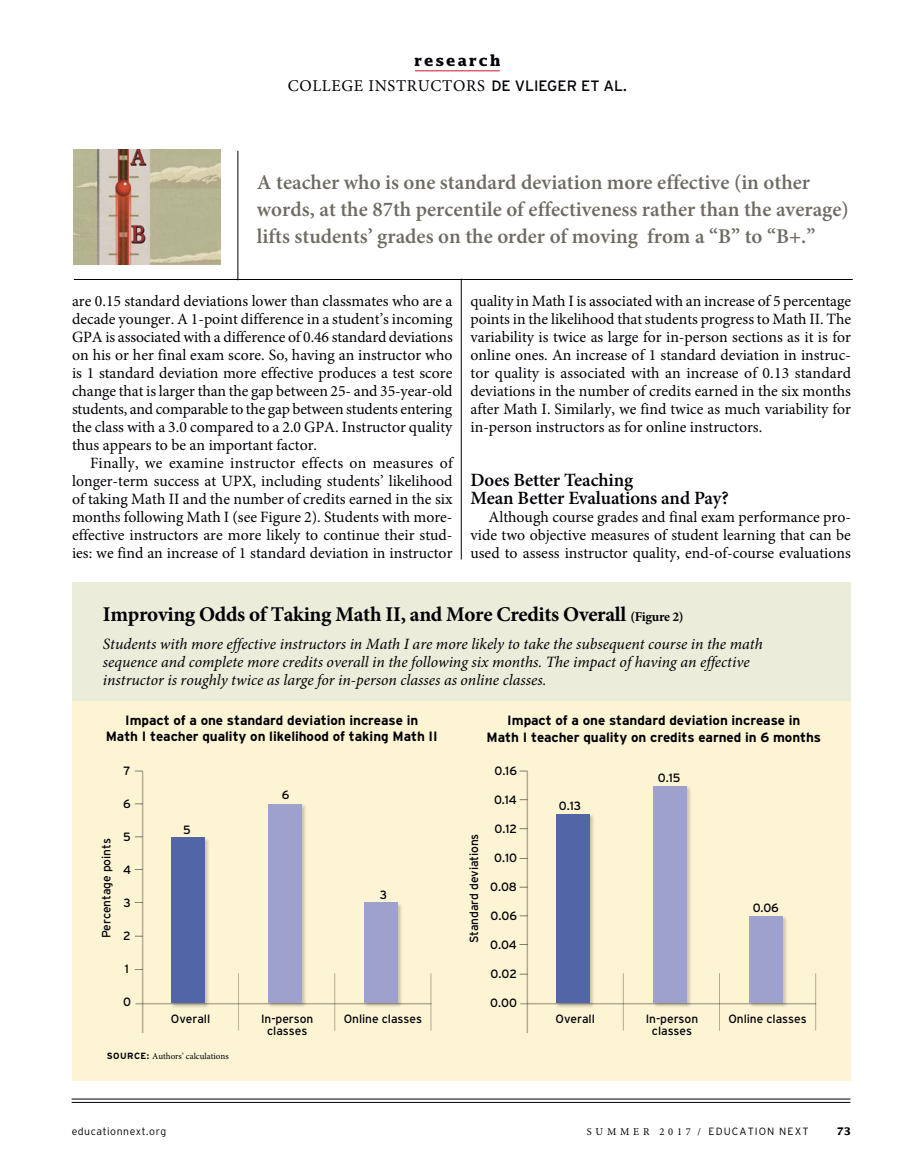
<style>
.page{position:relative;width:905px;height:1175px;background:#fff}
.page>*{position:absolute;margin:0;border:0;box-sizing:border-box;transform-origin:0 0}
.t1{font:600 21px/27px "Minion Pro";color:#6e6b62}
.t2{font:700 21px "Minion Pro";letter-spacing:-.015em;color:#000006}
.t3{font:600 18.75px/18px "Minion Pro";letter-spacing:-.01em;color:#000006}
.t4{font:16.5px "Minion Pro";letter-spacing:.04em;color:#000006}
.t5{font:15.75px/18px "Minion Pro";color:#000006;text-align:justify}
.t6{font:italic 15.75px/18px "Minion Pro";color:#000006}
.t7{font:700 15px "Lucida";letter-spacing:.12em;color:#000006}
.t8{font:700 13.5px/16.5px "Interstate";letter-spacing:-.005em;color:#000006;text-align:center}
.t9{font:12px/12px "Interstate";letter-spacing:-.005em;color:#000006;text-align:center}
.t10{font:300 10.5px "Interstate";letter-spacing:.1em;color:#000006}
.t11{font:300 10.5px "Interstate";letter-spacing:.05em;color:#000006}
.t12{font:700 10.5px "Lucida";color:#000006}
.t13{font:9px "Minion Pro";color:#000006}
.s1{font-family:"Interstate";font-size:15px}
.s2{font-size:13.5px}
.s3{font-family:"Interstate";font-weight:700}
.s4{font-family:"Minion Pro";font-weight:400}
</style>
<div class="page">
<hr style="left:415px;top:70px;width:84px;height:1px;background:#c4182b">
<hr style="left:72px;top:1102px;width:778px;height:1px;background:#000006">
<hr style="left:72px;top:1098px;width:778px;height:1px;background:#000006">
<div style="left:72px;top:634px;width:778px;height:446px;background:#fdf4d4"></div>
<div style="left:72px;top:582px;width:778px;height:118px;background:#ebecd9"></div>
<hr style="left:520px;top:1003px;width:296px;height:1px;background:#000006">
<hr style="left:526px;top:771px;width:2px;height:262px;background:#000006">
<hr style="left:623px;top:973px;width:1px;height:57px;background:#000006">
<hr style="left:719px;top:973px;width:1px;height:57px;background:#000006">
<hr style="left:815px;top:973px;width:1px;height:57px;background:#000006">
<div style="left:555px;top:813px;width:40px;height:195px;background:#000006;opacity:.2"></div>
<div style="left:555px;top:814px;width:34px;height:189px;background:#5266a7"></div>
<div style="left:652px;top:785px;width:40px;height:223px;background:#000006;opacity:.2"></div>
<div style="left:653px;top:786px;width:33px;height:217px;background:#9da1cc"></div>
<div style="left:748px;top:915px;width:40px;height:93px;background:#000006;opacity:.2"></div>
<div style="left:749px;top:916px;width:34px;height:87px;background:#9da1cc"></div>
<hr style="left:135px;top:1003px;width:296px;height:1px;background:#000006">
<hr style="left:142px;top:771px;width:1px;height:262px;background:#000006">
<hr style="left:238px;top:973px;width:1px;height:57px;background:#000006">
<hr style="left:334px;top:973px;width:1px;height:57px;background:#000006">
<hr style="left:430px;top:973px;width:1px;height:57px;background:#000006">
<div style="left:170px;top:837px;width:40px;height:171px;background:#000006;opacity:.2"></div>
<div style="left:171px;top:837px;width:34px;height:166px;background:#5266a7"></div>
<div style="left:267px;top:803px;width:40px;height:205px;background:#000006;opacity:.2"></div>
<div style="left:268px;top:804px;width:34px;height:199px;background:#9da1cc"></div>
<div style="left:363px;top:902px;width:40px;height:106px;background:#000006;opacity:.2"></div>
<div style="left:364px;top:902px;width:34px;height:101px;background:#9da1cc"></div>
<img style="left:73px;top:150px;width:147px;height:114px">
<hr style="left:74px;top:279px;width:778px;height:1px;background:#000006">
<hr style="left:237px;top:151px;width:1px;height:129px;background:#000006">
<hr style="left:461px;top:279px;width:1px;height:280px;background:#000006">
<p class="t7" style="left:414px;top:51px;width:88px">research</p>
<p class="t4" style="left:288px;top:75px;width:341px">COLLEGE INSTRUCTORS <span class="s1">DE VLIEGER ET AL.</span></p>
<h1 class="t1" style="left:257px;top:170px;width:593px">A teacher who is one standard deviation more effective (in other words, at the 87th percentile of effectiveness rather than the average) lifts students’ grades on the order of moving from a “B” to “B+.”</h1>
<p class="t5" style="left:72px;top:292px;width:382px">are 0.15 standard deviations lower than classmates who are a decade younger. A 1-point difference in a student’s incoming GPA is associated with a difference of 0.46 standard deviations on his or her final exam score. So, having an instructor who is 1 standard deviation more effective produces a test score change that is larger than the gap between 25- and 35-year-old students, and comparable to the gap between students entering the class with a 3.0 compared to a 2.0 GPA. Instructor quality thus appears to be an important factor.</p>
<p class="t5" style="left:72px;top:454px;width:382px;text-indent:18px">Finally, we examine instructor effects on measures of longer-term success at UPX, including students’ likelihood of taking Math II and the number of credits earned in the six months following Math I (see Figure 2). Students with more&shy;effective instructors are more likely to continue their stud&shy;ies: we find an increase of 1 standard deviation in instructor</p>
<p class="t5" style="left:470px;top:292px;width:382px">quality in Math I is associated with an increase of 5 percentage points in the likelihood that students progress to Math II. The variability is twice as large for in-person sections as it is for online ones. An increase of 1 standard deviation in instruc&shy;tor quality is associated with an increase of 0.13 standard deviations in the number of credits earned in the six months after Math I. Similarly, we find twice as much variability for in-person instructors as for online instructors.</p>
<p class="t3" style="left:470px;top:472px;width:260px">Does Better Teaching<br>Mean Better Evaluations and Pay?</p>
<p class="t5" style="left:470px;top:508px;width:382px;text-indent:18px">Although course grades and final exam performance pro&shy;vide two objective measures of student learning that can be used to assess instructor quality, end-of-course evaluations</p>
<h1 class="t2" style="left:103px;top:599px;width:582px">Improving Odds of Taking Math II, and More Credits Overall <span class="s2">(Figure 2)</span></h1>
<p class="t6" style="left:103px;top:635px;width:661px">Students with more effective instructors in Math I are more likely to take the subsequent course in the math sequence and complete more credits overall in the following six months. The impact of having an effective instructor is roughly twice as large for in-person classes as online classes.</p>
<p class="t8" style="left:106px;top:711px;width:333px">Impact of a one standard deviation increase in<br>Math I teacher quality on likelihood of taking Math II</p>
<p class="t9" style="left:100px;top:938px;width:101px;rotate:-90deg">Percentage points</p>
<p class="t9" style="left:123px;top:765px;width:9px">7</p>
<p class="t9" style="left:123px;top:798px;width:9px">6</p>
<p class="t9" style="left:123px;top:831px;width:9px">5</p>
<p class="t9" style="left:123px;top:864px;width:10px">4</p>
<p class="t9" style="left:123px;top:897px;width:9px">3</p>
<p class="t9" style="left:123px;top:930px;width:9px">2</p>
<p class="t9" style="left:125px;top:963px;width:6px">1</p>
<p class="t9" style="left:123px;top:996px;width:9px">0</p>
<p class="t9" style="left:183px;top:823px;width:9px">5</p>
<p class="t9" style="left:282px;top:789px;width:9px">6</p>
<p class="t9" style="left:380px;top:888px;width:9px">3</p>
<p class="t9" style="left:171px;top:1013px;width:41px">Overall</p>
<p class="t9" style="left:261px;top:1013px;width:54px">In-person classes</p>
<p class="t9" style="left:344px;top:1013px;width:80px">Online classes</p>
<p class="t13" style="left:107px;top:1050px;width:123px"><span class="s3">SOURCE:</span> Authors’ calculations</p>
<p class="t9" style="left:467px;top:943px;width:111px;rotate:-90deg">Standard deviations</p>
<p class="t8" style="left:486px;top:712px;width:336px">Impact of a one standard deviation increase in<br>Math I teacher quality on credits earned in 6 months</p>
<p class="t9" style="left:494px;top:765px;width:24px">0.16</p>
<p class="t9" style="left:494px;top:793px;width:24px">0.14</p>
<p class="t9" style="left:494px;top:822px;width:24px">0.12</p>
<p class="t9" style="left:494px;top:851px;width:24px">0.10</p>
<p class="t9" style="left:490px;top:880px;width:28px">0.08</p>
<p class="t9" style="left:490px;top:909px;width:28px">0.06</p>
<p class="t9" style="left:490px;top:938px;width:28px">0.04</p>
<p class="t9" style="left:490px;top:967px;width:28px">0.02</p>
<p class="t9" style="left:490px;top:996px;width:28px">0.00</p>
<p class="t9" style="left:559px;top:799px;width:24px">0.13</p>
<p class="t9" style="left:658px;top:772px;width:24px">0.15</p>
<p class="t9" style="left:753px;top:901px;width:27px">0.06</p>
<p class="t9" style="left:555px;top:1013px;width:41px">Overall</p>
<p class="t9" style="left:645px;top:1013px;width:54px">In-person classes</p>
<p class="t9" style="left:728px;top:1013px;width:80px">Online classes</p>
<p class="t11" style="left:72px;top:1125px;width:96px">educationnext.org</p>
<p class="t10" style="left:586px;top:1125px;width:223px"><span class="s4">S U M M E R 2 0 1 7 /</span> EDUCATION NEXT</p>
<p class="t12" style="left:836px;top:1125px;width:16px">73</p>
</div>
